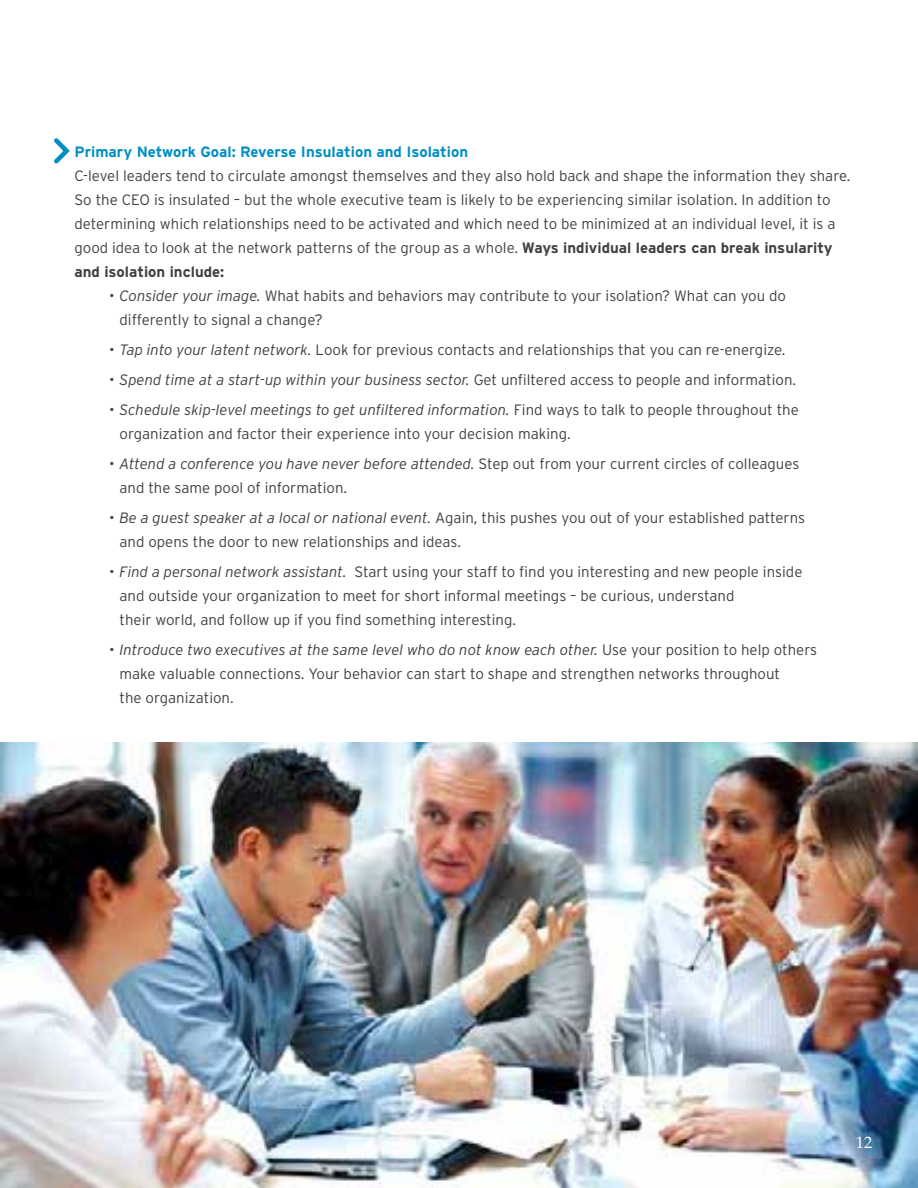
<style>
.page{position:relative;width:918px;height:1188px;background:#fff}
.page>*{position:absolute;margin:0;border:0;box-sizing:border-box;transform-origin:0 0}
.t1{font:16.5px "Palatino LT Std";color:#fff}
.t2{font:300 15px/24px "Interstate";color:#414042}
.t3{font:italic 300 15px "Interstate";color:#414042}
.t4{font:700 15px "Interstate";color:#008fc5}
.s1{font-weight:700}
.s2{font-style:italic}
.s3{font-style:normal}
</style>
<div class="page">
<img style="left:0;top:742px;width:918px;height:446px">
<svg style="left:54px;top:138px;width:16px;height:26px"></svg>
<p class="t4" style="left:75px;top:143px;width:395px">Primary Network Goal: Reverse Insulation and Isolation</p>
<p class="t2" style="left:75px;top:163px;width:777px">C-level leaders tend to circulate amongst themselves and they also hold back and shape the information they share.<br>So the CEO is insulated – but the whole executive team is likely to be experiencing similar isolation. In addition to determining which relationships need to be activated and which need to be minimized at an individual level, it is a good idea to look at the network patterns of the group as a whole. <span class="s1">Ways individual leaders can break insularity and isolation include:</span></p>
<p class="t2" style="left:120px;top:283px;width:668px;text-indent:-10px">• <span class="s2">Consider your image.</span> What habits and behaviors may contribute to your isolation? What can you do differently to signal a change?</p>
<p class="t2" style="left:109px;top:337px;width:678px">• <span class="s2">Tap into your latent network.</span> Look for previous contacts and relationships that you can re-energize.</p>
<p class="t3" style="left:109px;top:371px;width:689px"><span class="s3">•</span> Spend time at a start-up within your business sector. <span class="s3">Get unfiltered access to people and information.</span></p>
<p class="t2" style="left:120px;top:397px;width:681px;text-indent:-10px">• <span class="s2">Schedule skip-level meetings to get unfiltered information.</span> Find ways to talk to people throughout the organization and factor their experience into your decision making.</p>
<p class="t2" style="left:120px;top:451px;width:681px;text-indent:-10px">• <span class="s2">Attend a conference you have never before attended.</span> Step out from your current circles of colleagues and the same pool of information.</p>
<p class="t2" style="left:120px;top:505px;width:687px;text-indent:-10px">• <span class="s2">Be a guest speaker at a local or national event.</span> Again, this pushes you out of your established patterns and opens the door to new relationships and ideas.</p>
<p class="t2" style="left:120px;top:559px;width:684px;text-indent:-10px">• <span class="s2">Find a personal network assistant.</span> Start using your staff to find you interesting and new people inside and outside your organization to meet for short informal meetings – be curious, understand<br>their world, and follow up if you find something interesting.</p>
<p class="t2" style="left:120px;top:637px;width:699px;text-indent:-10px">• <span class="s2">Introduce two executives at the same level who do not know each other.</span> Use your position to help others make valuable connections. Your behavior can start to shape and strengthen networks throughout<br>the organization.</p>
<p class="t1" style="left:856px;top:1133px;width:18px">12</p>
</div>
